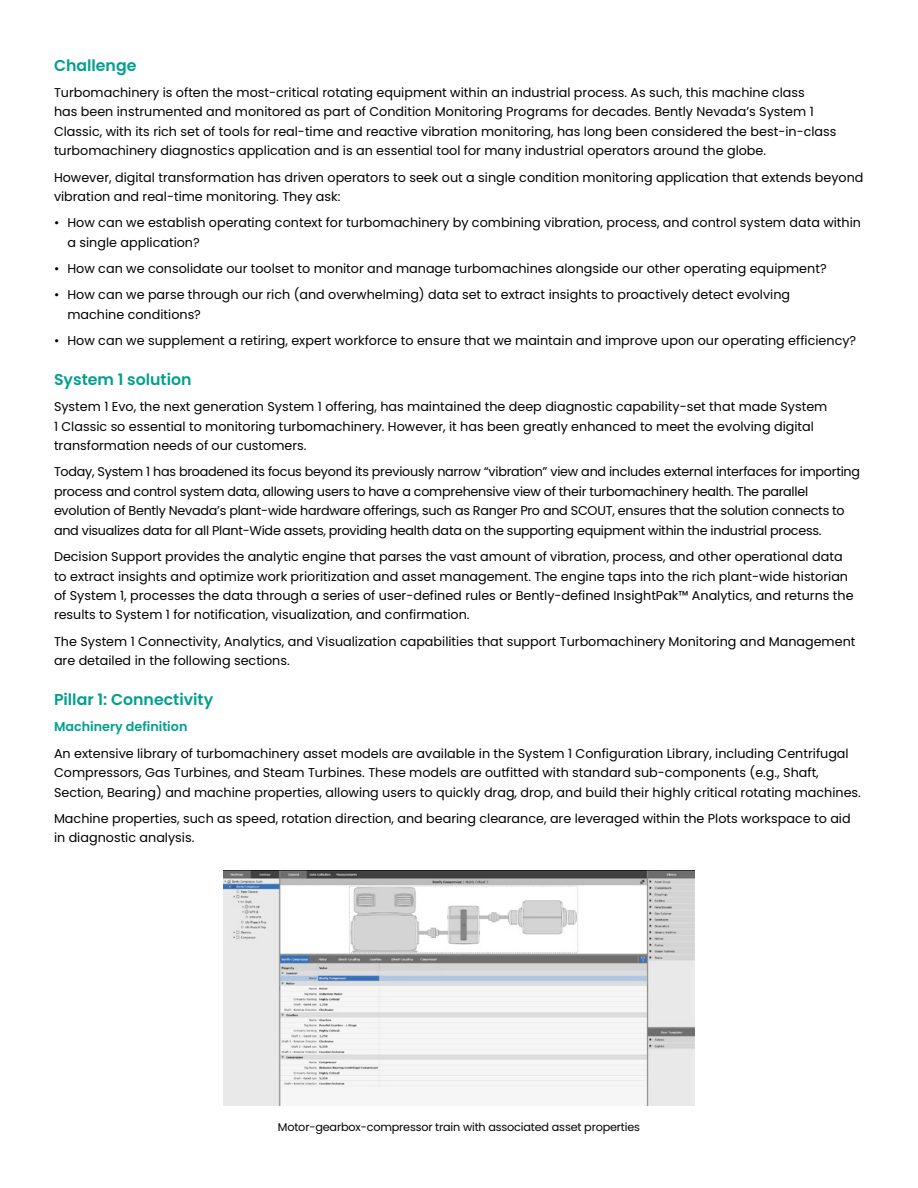
<style>
.page{position:relative;width:918px;height:1188px;background:#fff}
.page>*{position:absolute;margin:0;border:0;box-sizing:border-box;transform-origin:0 0}
.t1{font:600 15.75px "Poppins";color:#00a08e}
.t2{font:12.75px/19.5px "Poppins";color:#000}
.t3{font:12.75px/19.5px "Poppins";letter-spacing:-.02em;color:#000}
.t4{font:600 12.75px "Poppins";color:#00a08e}
.t5{font:11.25px "Poppins";letter-spacing:-.015em;color:#000}
</style>
<div class="page">
<img style="left:224px;top:870px;width:470px;height:235px">
<p class="t1" style="left:54px;top:56px;width:84px">Challenge</p>
<p class="t2" style="left:54px;top:83px;width:784px">Turbomachinery is often the most-critical rotating equipment within an industrial process. As such, this machine class<br>has been instrumented and monitored as part of Condition Monitoring Programs for decades. Bently Nevada’s System 1<br>Classic, with its rich set of tools for real-time and reactive vibration monitoring, has long been considered the best-in-class turbomachinery diagnostics application and is an essential tool for many industrial operators around the globe.</p>
<p class="t2" style="left:54px;top:167px;width:811px">However, digital transformation has driven operators to seek out a single condition monitoring application that extends beyond vibration and real-time monitoring. They ask:</p>
<p class="t2" style="left:68px;top:213px;width:795px;text-indent:-14px">• How can we establish operating context for turbomachinery by combining vibration, process, and control system data within a single application?</p>
<p class="t2" style="left:54px;top:259px;width:774px">• How can we consolidate our toolset to monitor and manage turbomachines alongside our other operating equipment?</p>
<p class="t2" style="left:68px;top:285px;width:724px;text-indent:-14px">• How can we parse through our rich (and overwhelming) data set to extract insights to proactively detect evolving machine conditions?</p>
<p class="t2" style="left:54px;top:331px;width:804px">• How can we supplement a retiring, expert workforce to ensure that we maintain and improve upon our operating efficiency?</p>
<p class="t1" style="left:54px;top:370px;width:139px">System 1 solution</p>
<p class="t2" style="left:54px;top:397px;width:775px">System 1 Evo, the next generation System 1 offering, has maintained the deep diagnostic capability-set that made System<br>1 Classic so essential to monitoring turbomachinery. However, it has been greatly enhanced to meet the evolving digital transformation needs of our customers.</p>
<p class="t3" style="left:54px;top:462px;width:808px">Today, System 1 has broadened its focus beyond its previously narrow “vibration” view and includes external interfaces for importing process and control system data, allowing users to have a comprehensive view of their turbomachinery health. The parallel evolution of Bently Nevada’s plant-wide hardware offerings, such as Ranger Pro and SCOUT, ensures that the solution connects to and visualizes data for all Plant-Wide assets, providing health data on the supporting equipment within the industrial process.</p>
<p class="t2" style="left:54px;top:547px;width:801px">Decision Support provides the analytic engine that parses the vast amount of vibration, process, and other operational data to extract insights and optimize work prioritization and asset management. The engine taps into the rich plant-wide historian of System 1, processes the data through a series of user-defined rules or Bently-defined InsightPak™ Analytics, and returns the results to System 1 for notification, visualization, and confirmation.</p>
<p class="t2" style="left:54px;top:632px;width:803px">The System 1 Connectivity, Analytics, and Visualization capabilities that support Turbomachinery Monitoring and Management are detailed in the following sections.</p>
<p class="t1" style="left:54px;top:690px;width:161px">Pillar 1: Connectivity</p>
<p class="t4" style="left:54px;top:719px;width:135px">Machinery definition</p>
<p class="t2" style="left:54px;top:743px;width:808px">An extensive library of turbomachinery asset models are available in the System 1 Configuration Library, including Centrifugal<br>Compressors, Gas Turbines, and Steam Turbines. These models are outfitted with standard sub-components (e.g., Shaft,<br>Section, Bearing) and machine properties, allowing users to quickly drag, drop, and build their highly critical rotating machines.</p>
<p class="t2" style="left:54px;top:809px;width:798px">Machine properties, such as speed, rotation direction, and bearing clearance, are leveraged within the Plots workspace to aid in diagnostic analysis.</p>
<p class="t5" style="left:278px;top:1120px;width:364px">Motor-gearbox-compressor train with associated asset properties</p>
</div>
